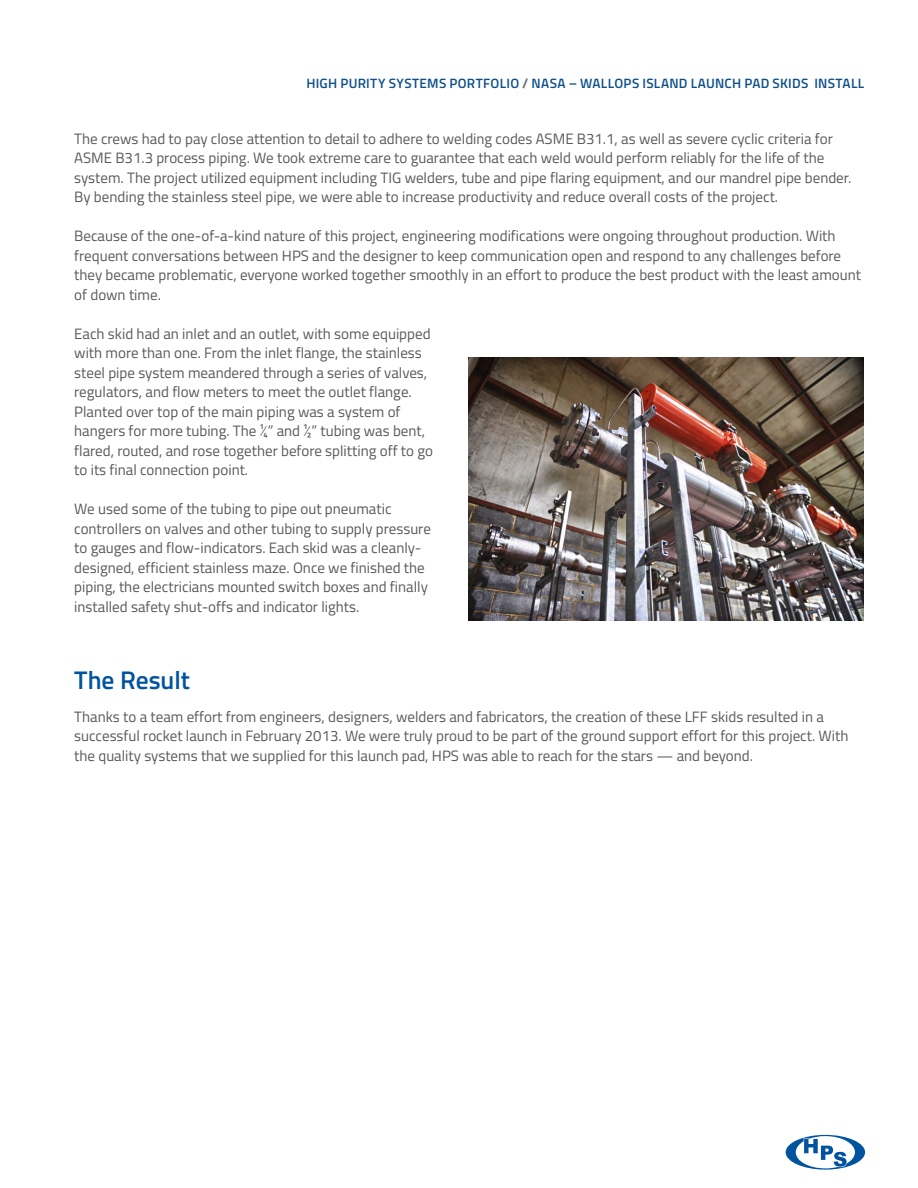
<style>
.page{position:relative;width:918px;height:1188px;background:#fff}
.page>*{position:absolute;margin:0;border:0;box-sizing:border-box;transform-origin:0 0}
.t1{font:600 25.5px "Titillium Web";color:#00539f}
.t2{font:15px/19.5px "Titillium Web";color:#58595b}
.t3{font:600 13.5px "Titillium Web";letter-spacing:.02em;color:#0d4f8b}
.s1{font-weight:700;color:#6d6e71}
</style>
<div class="page">
<svg style="left:786px;top:1135px;width:79px;height:35px"></svg>
<img style="left:469px;top:357px;width:395px;height:264px">
<p class="t3" style="left:306px;top:73px;width:559px">HIGH PURITY SYSTEMS PORTFOLIO <span class="s1">/</span> NASA – WALLOPS ISLAND LAUNCH PAD SKIDS INSTALL</p>
<p class="t2" style="left:74px;top:128px;width:779px">The crews had to pay close attention to detail to adhere to welding codes ASME B31.1, as well as severe cyclic criteria for ASME B31.3 process piping. We took extreme care to guarantee that each weld would perform reliably for the life of the system. The project utilized equipment including TIG welders, tube and pipe flaring equipment, and our mandrel pipe bender.<br>By bending the stainless steel pipe, we were able to increase productivity and reduce overall costs of the project.</p>
<p class="t2" style="left:74px;top:225px;width:788px">Because of the one-of-a-kind nature of this project, engineering modifications were ongoing throughout production. With frequent conversations between HPS and the designer to keep communication open and respond to any challenges before they became problematic, everyone worked together smoothly in an effort to produce the best product with the least amount of down time.</p>
<p class="t2" style="left:74px;top:323px;width:360px">Each skid had an inlet and an outlet, with some equipped with more than one. From the inlet flange, the stainless steel pipe system meandered through a series of valves, regulators, and flow meters to meet the outlet flange.<br>Planted over top of the main piping was a system of hangers for more tubing. The ¼” and ½” tubing was bent, flared, routed, and rose together before splitting off to go to its final connection point.</p>
<p class="t2" style="left:74px;top:498px;width:358px">We used some of the tubing to pipe out pneumatic controllers on valves and other tubing to supply pressure to gauges and flow-indicators. Each skid was a cleanly&shy;designed, efficient stainless maze. Once we finished the piping, the electricians mounted switch boxes and finally installed safety shut-offs and indicator lights.</p>
<h1 class="t1" style="left:74px;top:661px;width:117px">The Result</h1>
<p class="t2" style="left:74px;top:706px;width:776px">Thanks to a team effort from engineers, designers, welders and fabricators, the creation of these LFF skids resulted in a successful rocket launch in February 2013. We were truly proud to be part of the ground support effort for this project. With the quality systems that we supplied for this launch pad, HPS was able to reach for the stars — and beyond.</p>
</div>
